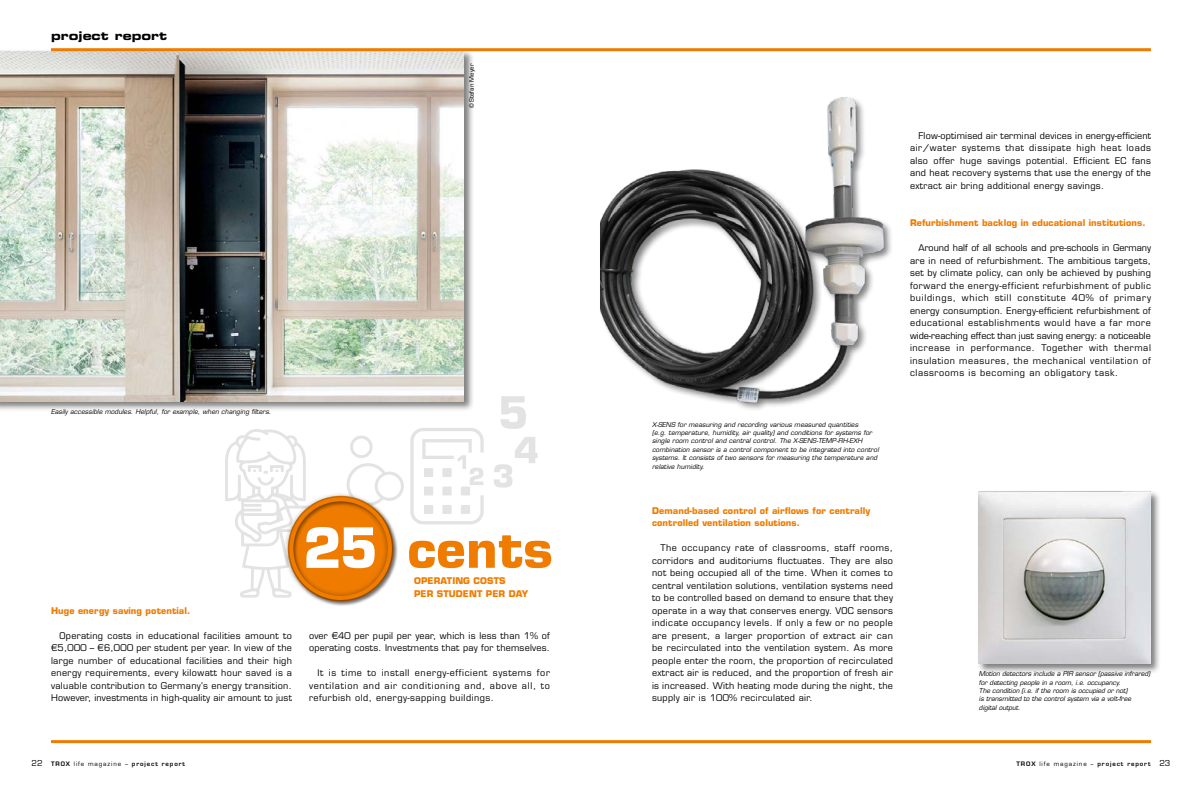
<style>
.page{position:relative;width:1202px;height:794px;background:#fff}
.page>*{position:absolute;margin:0;border:0;box-sizing:border-box;transform-origin:0 0}
.t1{font:700 50.9px "Eurostile LT Std";letter-spacing:.01em;color:#ef7c00}
.t2{font:12px "Eurostile LT Std Bold Ex 2";color:#000}
.t3{font:9px/12.5px "Eurostile LT Std";letter-spacing:.035em;color:#000;text-align:justify}
.t4{font:700 9px/12.5px "Eurostile LT Std";letter-spacing:.01em;color:#ef7c00}
.t5{font:italic 6.5px/8.4px "Eurostile LT Std";letter-spacing:.01em;color:#000}
.t6{font:600 6px "Eurostile LT Std";letter-spacing:.15em;color:#000}
.t7{font:6px "Eurostile LT Std";letter-spacing:.01em;color:#000}
.s1{font-size:54px;color:#fff}
.s2{font-weight:400;font-size:8px}
.s3{font-weight:400}
</style>
<div class="page">
<svg style="left:225px;top:429px;width:81px;height:169px"></svg>
<svg style="left:410px;top:428px;width:74px;height:96px"></svg>
<svg style="left:494px;top:437px;width:44px;height:50px"></svg>
<svg style="left:500px;top:396px;width:26px;height:33px"></svg>
<div style="left:347px;top:463px;width:42px;height:43px;border:3px solid #e3e3e3;border-radius:50%"></div>
<img style="left:601px;top:97px;width:290px;height:313px">
<div style="left:977px;top:489px;width:184px;height:184px;background:#000;opacity:.5"></div>
<img style="left:979px;top:491px;width:172px;height:172px">
<div style="left:376px;top:473px;width:26px;height:26px;background:#fff;border-radius:50%"></div>
<div style="left:375px;top:471px;width:29px;height:30px;border:3px solid #e3e3e3;border-radius:50%"></div>
<div style="left:350px;top:435px;width:23px;height:23px;border:3px solid #e3e3e3;border-radius:50%"></div>
<div style="left:283px;top:491px;width:115px;height:115px;background:#000;opacity:.5"></div>
<div style="left:289px;top:497px;width:103px;height:103px;border:4px solid #ef7c00;border-radius:50%"></div>
<div style="left:0;top:49px;width:474px;height:362px;background:#000;opacity:.5"></div>
<img style="left:0;top:51px;width:464px;height:350px">
<hr style="left:51px;top:48px;width:1100px;height:3px;background:#ef7c00">
<hr style="left:51px;top:740px;width:1100px;height:3px;background:#ef7c00">
<h2 class="t2" style="left:51px;top:27px;width:118px">project report</h2>
<p class="t7" style="left:468px;top:108px;width:46px;rotate:-90deg">©Stefan Meyer</p>
<p class="t5" style="left:51px;top:407px;width:222px">Easily accessible modules. Helpful, for example, when changing filters.</p>
<p class="t4" style="left:51px;top:604px;width:141px">Huge energy saving potential.</p>
<p class="t3" style="left:51px;top:629px;width:242px;text-indent:9px">Operating costs in educational facilities amount to €5,000 – €6,000 per student per year. In view of the large number of educational facilities and their high energy requirements, every kilowatt hour saved is a valuable contribution to Germany’s energy transition.<br>However, investments in high-quality air amount to just</p>
<h1 class="t1" style="left:303px;top:517px;width:251px"><span class="s1">25</span> cents</h1>
<p class="t4" style="left:414px;top:575px;width:116px">OPERATING COSTS<br>PER STUDENT PER DAY</p>
<p class="t3" style="left:309px;top:629px;width:242px">over €40 per pupil per year, which is less than 1% of operating costs. Investments that pay for themselves.</p>
<p class="t3" style="left:309px;top:667px;width:242px;text-indent:9px">It is time to install energy-efficient systems for ventilation and air conditioning and, above all, to refurbish old, energy-sapping buildings.</p>
<p class="t3" style="left:910px;top:129px;width:242px;text-indent:9px">Flow-optimised air terminal devices in energy-efficient air/water systems that dissipate high heat loads also offer huge savings potential. Efficient EC fans and heat recovery systems that use the energy of the extract air bring additional energy savings.</p>
<p class="t4" style="left:910px;top:216px;width:237px">Refurbishment backlog in educational institutions.</p>
<p class="t3" style="left:910px;top:242px;width:242px;text-indent:9px">Around half of all schools and pre-schools in Germany are in need of refurbishment. The ambitious targets, set by climate policy, can only be achieved by pushing forward the energy-efficient refurbishment of public buildings, which still constitute 40% of primary energy consumption. Energy-efficient refurbishment of educational establishments would have a far more wide-reaching effect than just saving energy: a noticeable increase in performance. Together with thermal insulation measures, the mechanical ventilation of classrooms is becoming an obligatory task.</p>
<p class="t5" style="left:652px;top:420px;width:228px">X-SENS for measuring and recording various measured quantities<br>(e.g. temperature, humidity, air quality) and conditions for systems for single room control and central control. The X-SENS-TEMP-RH-EXH combination sensor is a control component to be integrated into control systems. It consists of two sensors for measuring the temperature and relative humidity.</p>
<p class="t4" style="left:652px;top:504px;width:220px">Demand-based control of airflows for centrally controlled ventilation solutions.</p>
<p class="t3" style="left:652px;top:542px;width:242px;text-indent:9px">The occupancy rate of classrooms, staff rooms, corridors and auditoriums fluctuates. They are also not being occupied all of the time. When it comes to central ventilation solutions, ventilation systems need to be controlled based on demand to ensure that they operate in a way that conserves energy. VOC sensors indicate occupancy levels. If only a few or no people are present, a larger proportion of extract air can be recirculated into the ventilation system. As more people enter the room, the proportion of recirculated extract air is reduced, and the proportion of fresh air is increased. With heating mode during the night, the supply air is 100% recirculated air.</p>
<p class="t5" style="left:979px;top:670px;width:173px">Motion detectors include a PIR sensor (passive infrared) for detecting people in a room, i.e. occupancy.<br>The condition (i.e. if the room is occupied or not)<br>is transmitted to the control system via a volt-free<br>digital output.</p>
<p class="t6" style="left:31px;top:760px;width:155px"><span class="s2">22</span> TROX <span class="s3">life magazine –</span> project report</p>
<p class="t6" style="left:1016px;top:760px;width:155px">TROX <span class="s3">life magazine –</span> project report <span class="s2">23</span></p>
</div>
